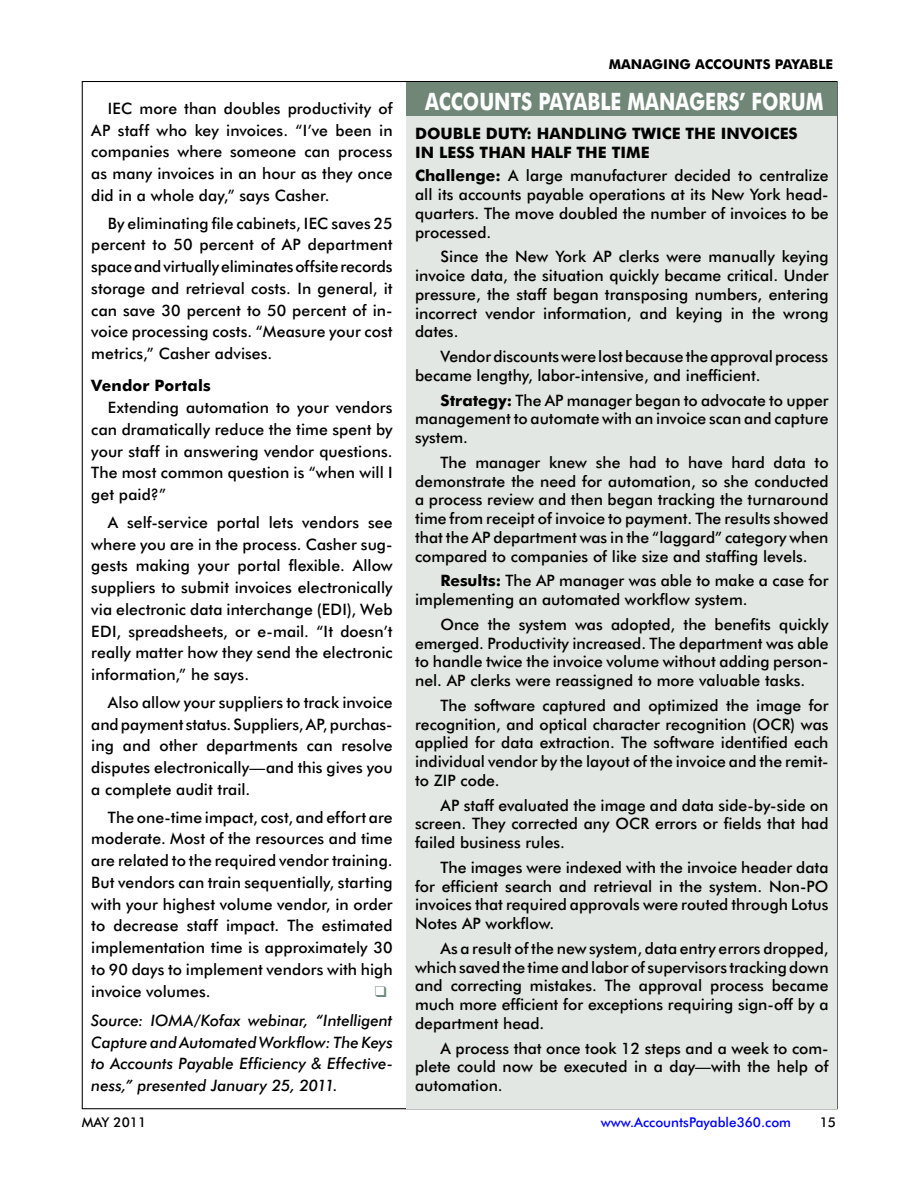
<style>
.page{position:relative;width:918px;height:1188px;background:#fff}
.page>*{position:absolute;margin:0;border:0;box-sizing:border-box;transform-origin:0 0}
.t1{font:700 24px "Futura BT";color:#fff;scale:.8 1}
.t2{font:500 15.75px/18.8px "Futura BT";color:#000;text-align:justify}
.t3{font:italic 500 15.75px/21.8px "Futura BT";color:#000;text-align:justify}
.t4{font:700 15.75px/18.8px "Futura BT";color:#000}
.t5{font:500 13.5px "Futura BT";color:#00f}
.t6{font:700 13.5px "Futura BT";color:#000}
.t7{font:500 13.5px "Futura BT";color:#000}
.s1{font-weight:700}
</style>
<div class="page">
<div style="left:407px;top:102px;width:430px;height:1006px;background:#e2e7e4"></div>
<div style="left:406px;top:82px;width:431px;height:34px;background:#708778"></div>
<p class="t2" style="left:91px;top:99px;width:303px;line-height:21.8px;text-indent:17px">IEC more than doubles productivity of AP staff who key invoices. “I’ve been in companies where someone can process as many invoices in an hour as they once did in a whole day,” says Casher.</p>
<p class="t2" style="left:91px;top:213px;width:303px;line-height:21.8px;text-indent:17px">By eliminating file cabinets, IEC saves 25 percent to 50 percent of AP department space and virtually eliminates offsite records storage and retrieval costs. In general, it can save 30 percent to 50 percent of in&shy;voice processing costs. “Measure your cost metrics,” Casher advises.</p>
<p class="t4" style="left:91px;top:378px;width:121px">Vendor Portals</p>
<p class="t2" style="left:91px;top:398px;width:303px;line-height:21.8px;text-indent:17px">Extending automation to your vendors can dramatically reduce the time spent by your staff in answering vendor questions.<br>The most common question is “when will I get paid?”</p>
<p class="t2" style="left:91px;top:513px;width:303px;line-height:21.8px;text-indent:17px">A self-service portal lets vendors see where you are in the process. Casher sug&shy;gests making your portal flexible. Allow suppliers to submit invoices electronically via electronic data interchange (EDI), Web EDI, spreadsheets, or e-mail. “It doesn’t really matter how they send the electronic information,” he says.</p>
<p class="t2" style="left:91px;top:693px;width:303px;line-height:21.8px;text-indent:17px">Also allow your suppliers to track invoice and payment status. Suppliers, AP, purchas&shy;ing and other departments can resolve disputes electronically—and this gives you a complete audit trail.</p>
<p class="t2" style="left:91px;top:807px;width:303px;line-height:21.8px;text-indent:17px">The one-time impact, cost, and effort are moderate. Most of the resources and time are related to the required vendor training.<br>But vendors can train sequentially, starting with your highest volume vendor, in order to decrease staff impact. The estimated implementation time is approximately 30 to 90 days to implement vendors with high invoice volumes.</p>
<p class="t3" style="left:91px;top:1011px;width:303px">Source: IOMA/Kofax webinar, “Intelligent Capture and Automated Workflow: The Keys to Accounts Payable Efficiency &amp; Effective&shy;ness,” presented January 25, 2011.</p>
<p class="t6" style="left:609px;top:58px;width:226px">MANAGING ACCOUNTS PAYABLE</p>
<h1 class="t1" style="left:425px;top:91px;width:499px">ACCOUNTS PAYABLE MANAGERS’ FORUM</h1>
<p class="t4" style="left:415px;top:126px;width:384px">DOUBLE DUTY: HANDLING TWICE THE INVOICES<br>IN LESS THAN HALF THE TIME</p>
<p class="t2" style="left:415px;top:168px;width:415px"><span class="s1">Challenge:</span> A large manufacturer decided to centralize all its accounts payable operations at its New York head&shy;quarters. The move doubled the number of invoices to be processed.</p>
<p class="t2" style="left:415px;top:249px;width:415px;text-indent:25px">Since the New York AP clerks were manually keying invoice data, the situation quickly became critical. Under pressure, the staff began transposing numbers, entering incorrect vendor information, and keying in the wrong dates.</p>
<p class="t2" style="left:415px;top:349px;width:415px;text-indent:25px">Vendor discounts were lost because the approval process became lengthy, labor-intensive, and inefficient.</p>
<p class="t2" style="left:415px;top:392px;width:415px;text-indent:25px"><span class="s1">Strategy:</span> The AP manager began to advocate to upper management to automate with an invoice scan and capture system.</p>
<p class="t2" style="left:415px;top:454px;width:415px;text-indent:25px">The manager knew she had to have hard data to demonstrate the need for automation, so she conducted a process review and then began tracking the turnaround time from receipt of invoice to payment. The results showed that the AP department was in the “laggard” category when compared to companies of like size and staffing levels.</p>
<p class="t2" style="left:415px;top:573px;width:415px;text-indent:25px"><span class="s1">Results:</span> The AP manager was able to make a case for implementing an automated workflow system.</p>
<p class="t2" style="left:415px;top:616px;width:415px;text-indent:25px">Once the system was adopted, the benefits quickly emerged. Productivity increased. The department was able to handle twice the invoice volume without adding person&shy;nel. AP clerks were reassigned to more valuable tasks.</p>
<p class="t2" style="left:415px;top:697px;width:415px;text-indent:25px">The software captured and optimized the image for recognition, and optical character recognition (OCR) was applied for data extraction. The software identified each individual vendor by the layout of the invoice and the remit&shy;to ZIP code.</p>
<p class="t2" style="left:415px;top:797px;width:415px;text-indent:25px">AP staff evaluated the image and data side-by-side on screen. They corrected any OCR errors or fields that had failed business rules.</p>
<p class="t2" style="left:415px;top:859px;width:415px;text-indent:25px">The images were indexed with the invoice header data for efficient search and retrieval in the system. Non-PO invoices that required approvals were routed through Lotus Notes AP workflow.</p>
<p class="t2" style="left:415px;top:940px;width:415px;text-indent:25px">As a result of the new system, data entry errors dropped, which saved the time and labor of supervisors tracking down and correcting mistakes. The approval process became much more efficient for exceptions requiring sign-off by a department head.</p>
<p class="t2" style="left:415px;top:1040px;width:415px;text-indent:25px">A process that once took 12 steps and a week to com&shy;plete could now be executed in a day—with the help of automation.</p>
<p class="t7" style="left:82px;top:1117px;width:66px">MAY 2011</p>
<p class="t5" style="left:601px;top:1116px;width:192px">www.AccountsPayable360.com</p>
<p class="t7" style="left:820px;top:1116px;width:18px">15</p>
</div>
